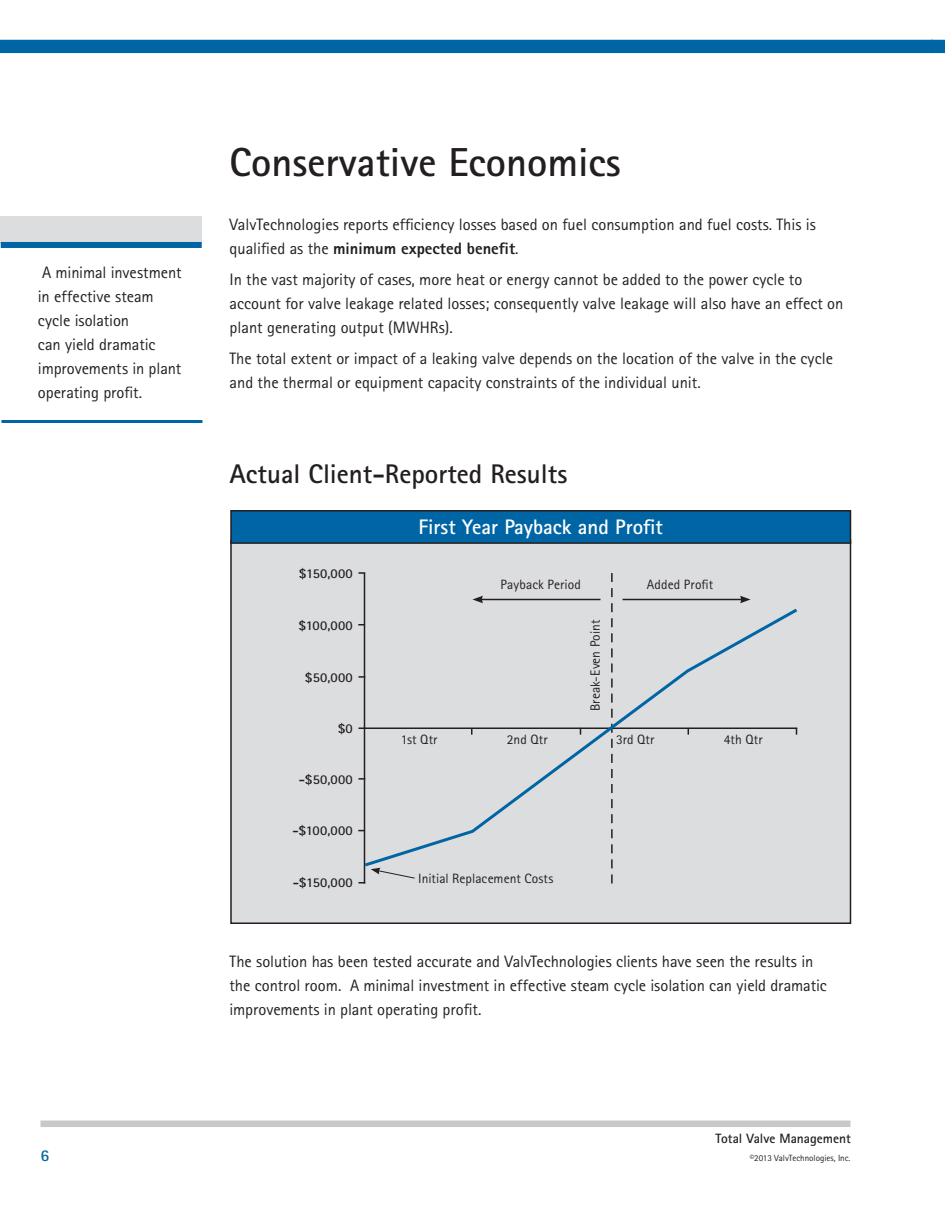
<style>
.page{position:relative;width:945px;height:1215px;background:#fff}
.page>*{position:absolute;margin:0;border:0;box-sizing:border-box;transform-origin:0 0}
.t1{font:700 40.5px "Rotis Sans Serif Std";color:#231f20}
.t2{font:700 27px "Rotis Sans Serif Std";color:#231f20}
.t3{font:700 21px "Rotis Sans Serif Std";color:#fff}
.t4{font:16.5px/24px "Rotis Sans Serif Std";color:#231f20}
.t5{font:700 16.5px "Rotis Sans Serif Std";color:#0065a4}
.t6{font:13.5px "Rotis Sans Serif Std";letter-spacing:.005em;color:#231f20}
.t7{font:700 13.5px "Rotis Sans Serif Std";color:#231f20}
.t8{font:9px "Rotis Sans Serif Std";color:#231f20}
.s1{font-weight:800}
</style>
<div class="page">
<svg style="left:933px;top:40px;width:12px;height:13px"></svg>
<div style="left:0;top:40px;width:933px;height:13px;background:#0065a4"></div>
<div style="left:40px;top:1120px;width:810px;height:7px;background:#c7c8ca;border:2px solid #c7c8ca"></div>
<div style="left:231px;top:540px;width:619px;height:383px;background:#dcdddf"></div>
<div style="left:231px;top:511px;width:619px;height:32px;background:#0065a4"></div>
<div style="left:230px;top:510px;width:621px;height:34px;border:2px solid #231f20"></div>
<hr style="left:364px;top:573px;width:1px;height:311px;background:#231f20">
<svg style="left:611px;top:573px;width:2px;height:311px"></svg>
<svg style="left:358px;top:882px;width:7px;height:2px"></svg>
<svg style="left:358px;top:572px;width:7px;height:2px"></svg>
<svg style="left:363px;top:607px;width:435px;height:261px"></svg>
<svg style="left:371px;top:868px;width:44px;height:11px"></svg>
<hr style="left:481px;top:599px;width:119px;height:1px;background:#231f20">
<svg style="left:472px;top:596px;width:11px;height:7px"></svg>
<hr style="left:623px;top:599px;width:119px;height:1px;background:#231f20">
<svg style="left:740px;top:596px;width:11px;height:7px"></svg>
<div style="left:0;top:216px;width:202px;height:27px;background:#dcdddf"></div>
<div style="left:1px;top:242px;width:201px;height:6px;background:#0065a4"></div>
<hr style="left:1px;top:420px;width:201px;height:3px;background:#0065a4">
<p class="t4" style="left:38px;top:260px;width:145px">A minimal investment in effective steam cycle isolation<br>can yield dramatic improvements in plant operating profit.</p>
<p class="t5" style="left:40px;top:1145px;width:10px">6</p>
<p class="t1" style="left:230px;top:137px;width:393px">Conservative Economics</p>
<p class="t4" style="left:230px;top:213px;width:588px">ValvTechnologies reports efficiency losses based on fuel consumption and fuel costs. This is qualified as the <span class="s1">minimum expected benefit</span>.</p>
<p class="t4" style="left:230px;top:267px;width:615px">In the vast majority of cases, more heat or energy cannot be added to the power cycle to account for valve leakage related losses; consequently valve leakage will also have an effect on plant generating output (MWHRs).</p>
<p class="t4" style="left:230px;top:346px;width:605px">The total extent or impact of a leaking valve depends on the location of the valve in the cycle and the thermal or equipment capacity constraints of the individual unit.</p>
<p class="t2" style="left:230px;top:457px;width:339px">Actual Client-Reported Results</p>
<p class="t7" style="left:299px;top:565px;width:55px">$150,000</p>
<p class="t7" style="left:299px;top:617px;width:56px">$100,000</p>
<p class="t7" style="left:305px;top:668px;width:49px">$50,000</p>
<p class="t7" style="left:338px;top:719px;width:17px">$0</p>
<p class="t7" style="left:299px;top:770px;width:56px">-$50,000</p>
<p class="t7" style="left:292px;top:822px;width:62px">-$100,000</p>
<p class="t7" style="left:293px;top:874px;width:62px">-$150,000</p>
<p class="t3" style="left:418px;top:514px;width:246px">First Year Payback and Profit</p>
<p class="t6" style="left:500px;top:576px;width:82px">Payback Period</p>
<p class="t6" style="left:647px;top:576px;width:68px">Added Profit</p>
<p class="t6" style="left:587px;top:711px;width:93px;rotate:-90deg">Break-Even Point</p>
<p class="t6" style="left:401px;top:732px;width:38px">1st Qtr</p>
<p class="t6" style="left:507px;top:732px;width:42px">2nd Qtr</p>
<p class="t6" style="left:616px;top:732px;width:40px">3rd Qtr</p>
<p class="t6" style="left:724px;top:732px;width:40px">4th Qtr</p>
<p class="t6" style="left:418px;top:871px;width:137px">Initial Replacement Costs</p>
<p class="t4" style="left:230px;top:949px;width:599px">The solution has been tested accurate and ValvTechnologies clients have seen the results in the control room. A minimal investment in effective steam cycle isolation can yield dramatic improvements in plant operating profit.</p>
<p class="t7" style="left:715px;top:1130px;width:137px">Total Valve Management</p>
<p class="t8" style="left:750px;top:1152px;width:102px">©2013 ValvTechnologies, Inc.</p>
</div>
